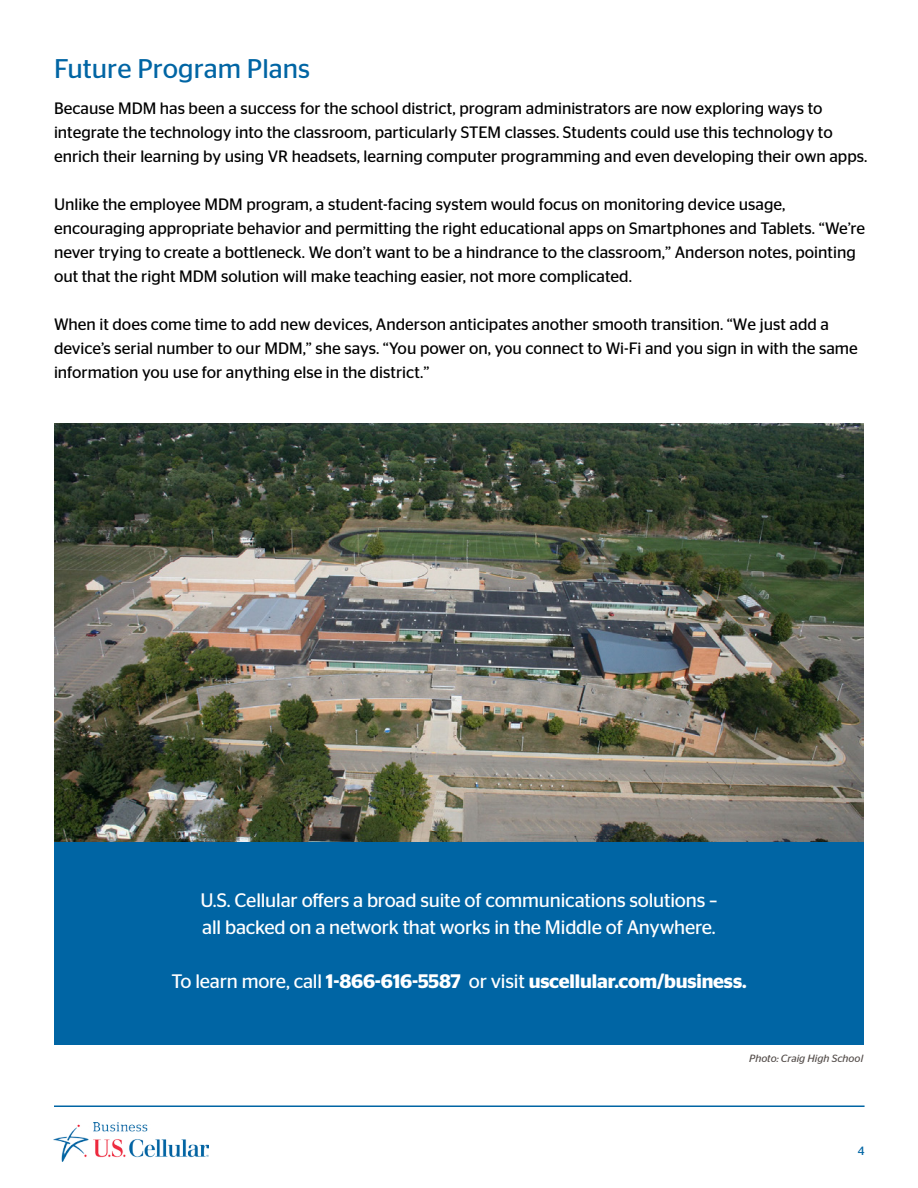
<style>
.page{position:relative;width:918px;height:1188px;background:#fff}
.page>*{position:absolute;margin:0;border:0;box-sizing:border-box;transform-origin:0 0}
.t1{font:27px "Stag Sans";color:#0065a4}
.t2{font:19.5px/27px "Stag Sans";letter-spacing:-.01em;color:#fff}
.t3{font:600 19.5px "Stag Sans";letter-spacing:-.01em;color:#fff}
.t4{font:16.5px/24px "Stag Sans";color:#000}
.t5{font:12px "Stag Sans";color:#0065a4}
.t6{font:italic 10.5px "Stag Sans";color:#524b48}
.s1{font-weight:400}
</style>
<div class="page">
<hr style="left:54px;top:1106px;width:811px;height:1px;background:#0065a4">
<img style="left:54px;top:1123px;width:154px;height:39px">
<div style="left:54px;top:842px;width:810px;height:203px;background:#0065a4"></div>
<img style="left:54px;top:423px;width:810px;height:419px">
<h1 class="t1" style="left:54px;top:53px;width:258px">Future Program Plans</h1>
<p class="t4" style="left:54px;top:96px;width:815px">Because MDM has been a success for the school district, program administrators are now exploring ways to integrate the technology into the classroom, particularly STEM classes. Students could use this technology to enrich their learning by using VR headsets, learning computer programming and even developing their own apps.</p>
<p class="t4" style="left:54px;top:192px;width:813px">Unlike the employee MDM program, a student-facing system would focus on monitoring device usage, encouraging appropriate behavior and permitting the right educational apps on Smartphones and Tablets. “We’re never trying to create a bottleneck. We don’t want to be a hindrance to the classroom,” Anderson notes, pointing out that the right MDM solution will make teaching easier, not more complicated.</p>
<p class="t4" style="left:54px;top:312px;width:805px">When it does come time to add new devices, Anderson anticipates another smooth transition. “We just add a device’s serial number to our MDM,” she says. “You power on, you connect to Wi-Fi and you sign in with the same information you use for anything else in the district.”</p>
<p class="t2" style="left:200px;top:886px;width:519px">U.S. Cellular offers a broad suite of communications solutions – all backed on a network that works in the Middle of Anywhere.</p>
<p class="t3" style="left:171px;top:970px;width:577px"><span class="s1">To learn more, call</span> 1-866-616-5587 <span class="s1">or visit</span> uscellular.com/business.</p>
<p class="t6" style="left:749px;top:1052px;width:116px">Photo: Craig High School</p>
<p class="t5" style="left:858px;top:1144px;width:8px">4</p>
</div>
